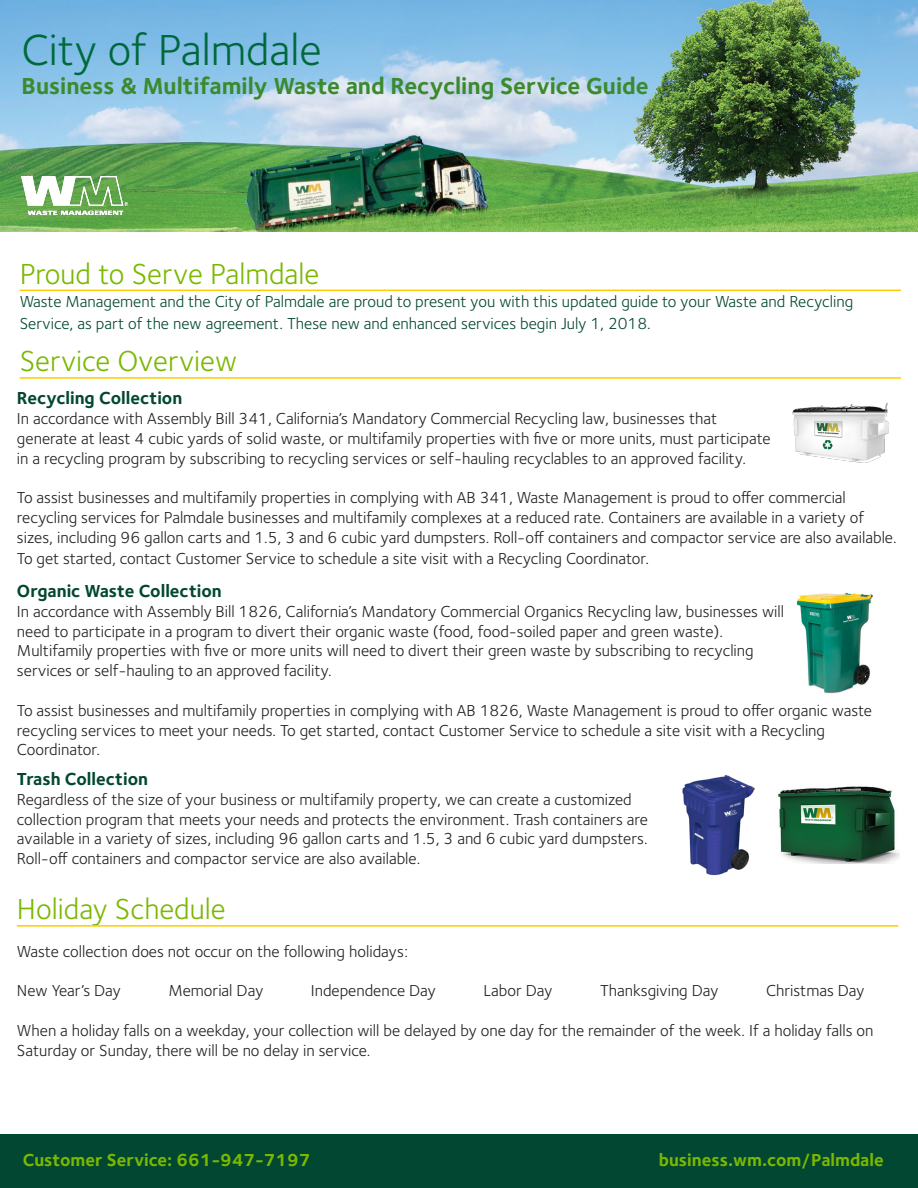
<style>
.page{position:relative;width:918px;height:1188px;background:#fff}
.page>*{position:absolute;margin:0;border:0;box-sizing:border-box;transform-origin:0 0}
.t1{font:45px "Foundry Sterling";color:#00693c}
.t2{font:30px "Foundry Sterling";color:#7ab800}
.t3{font:700 24px "Foundry Sterling";color:#3c8a2e}
.t4{font:700 18px "Foundry Sterling";color:#024731}
.t5{font:700 18px "Foundry Sterling";color:#7ab800}
.t6{font:16.5px/19.8px "Foundry Sterling";color:#231f20}
.t7{font:16.5px "Foundry Sterling";color:#024731}
</style>
<div class="page">
<div style="left:0;top:1134px;width:918px;height:54px;background:#024731"></div>
<img style="left:0;top:0;width:918px;height:231px">
<img style="left:22px;top:177px;width:106px;height:37px">
<hr style="left:20px;top:377px;width:881px;height:2px;background:#fecb00">
<hr style="left:20px;top:290px;width:881px;height:1px;background:#fecb00">
<hr style="left:17px;top:925px;width:881px;height:2px;background:#fecb00">
<img style="left:682px;top:775px;width:73px;height:101px">
<img style="left:778px;top:786px;width:122px;height:77px">
<img style="left:796px;top:592px;width:77px;height:102px">
<img style="left:792px;top:402px;width:97px;height:61px">
<p class="t1" style="left:22px;top:24px;width:302px">City of Palmdale</p>
<p class="t3" style="left:22px;top:71px;width:629px">Business &amp; Multifamily Waste and Recycling Service Guide</p>
<p class="t2" style="left:20px;top:256px;width:301px">Proud to Serve Palmdale</p>
<p class="t7" style="left:20px;top:292px;width:835px">Waste Management and the City of Palmdale are proud to present you with this updated guide to your Waste and Recycling</p>
<p class="t7" style="left:20px;top:313px;width:633px">Service, as part of the new agreement. These new and enhanced services begin July 1, 2018.</p>
<p class="t2" style="left:20px;top:344px;width:219px">Service Overview</p>
<p class="t4" style="left:17px;top:387px;width:167px">Recycling Collection</p>
<p class="t6" style="left:17px;top:409px;width:702px">In accordance with Assembly Bill 341, California’s Mandatory Commercial Recycling law, businesses that</p>
<p class="t6" style="left:17px;top:429px;width:755px">generate at least 4 cubic yards of solid waste, or multifamily properties with five or more units, must participate in a recycling program by subscribing to recycling services or self-hauling recyclables to an approved facility.</p>
<p class="t6" style="left:17px;top:488px;width:830px">To assist businesses and multifamily properties in complying with AB 341, Waste Management is proud to offer commercial</p>
<p class="t6" style="left:17px;top:508px;width:881px">recycling services for Palmdale businesses and multifamily complexes at a reduced rate. Containers are available in a variety of sizes, including 96 gallon carts and 1.5, 3 and 6 cubic yard dumpsters. Roll-off containers and compactor service are also available.</p>
<p class="t6" style="left:17px;top:549px;width:634px">To get started, contact Customer Service to schedule a site visit with a Recycling Coordinator.</p>
<p class="t4" style="left:17px;top:580px;width:206px">Organic Waste Collection</p>
<p class="t6" style="left:17px;top:602px;width:769px">In accordance with Assembly Bill 1826, California’s Mandatory Commercial Organics Recycling law, businesses will need to participate in a program to divert their organic waste (food, food-soiled paper and green waste).</p>
<p class="t6" style="left:17px;top:641px;width:738px">Multifamily properties with five or more units will need to divert their green waste by subscribing to recycling services or self-hauling to an approved facility.</p>
<p class="t6" style="left:17px;top:701px;width:857px">To assist businesses and multifamily properties in complying with AB 1826, Waste Management is proud to offer organic waste</p>
<p class="t6" style="left:17px;top:720px;width:810px">recycling services to meet your needs. To get started, contact Customer Service to schedule a site visit with a Recycling</p>
<p class="t6" style="left:17px;top:740px;width:85px">Coordinator.</p>
<p class="t4" style="left:17px;top:768px;width:133px">Trash Collection</p>
<p class="t6" style="left:17px;top:789px;width:632px">Regardless of the size of your business or multifamily property, we can create a customized collection program that meets your needs and protects the environment. Trash containers are available in a variety of sizes, including 96 gallon carts and 1.5, 3 and 6 cubic yard dumpsters.<br>Roll-off containers and compactor service are also available.</p>
<p class="t2" style="left:17px;top:892px;width:210px">Holiday Schedule</p>
<p class="t6" style="left:17px;top:942px;width:392px">Waste collection does not occur on the following holidays:</p>
<p class="t6" style="left:17px;top:981px;width:105px">New Year’s Day</p>
<p class="t6" style="left:168px;top:981px;width:96px">Memorial Day</p>
<p class="t6" style="left:311px;top:981px;width:127px">Independence Day</p>
<p class="t6" style="left:483px;top:981px;width:71px">Labor Day</p>
<p class="t6" style="left:600px;top:981px;width:120px">Thanksgiving Day</p>
<p class="t6" style="left:766px;top:981px;width:100px">Christmas Day</p>
<p class="t6" style="left:17px;top:1021px;width:858px">When a holiday falls on a weekday, your collection will be delayed by one day for the remainder of the week. If a holiday falls on<br>Saturday or Sunday, there will be no delay in service.</p>
<p class="t5" style="left:23px;top:1150px;width:289px">Customer Service: 661-947-7197</p>
<p class="t5" style="left:659px;top:1150px;width:226px">business.wm.com/Palmdale</p>
</div>
